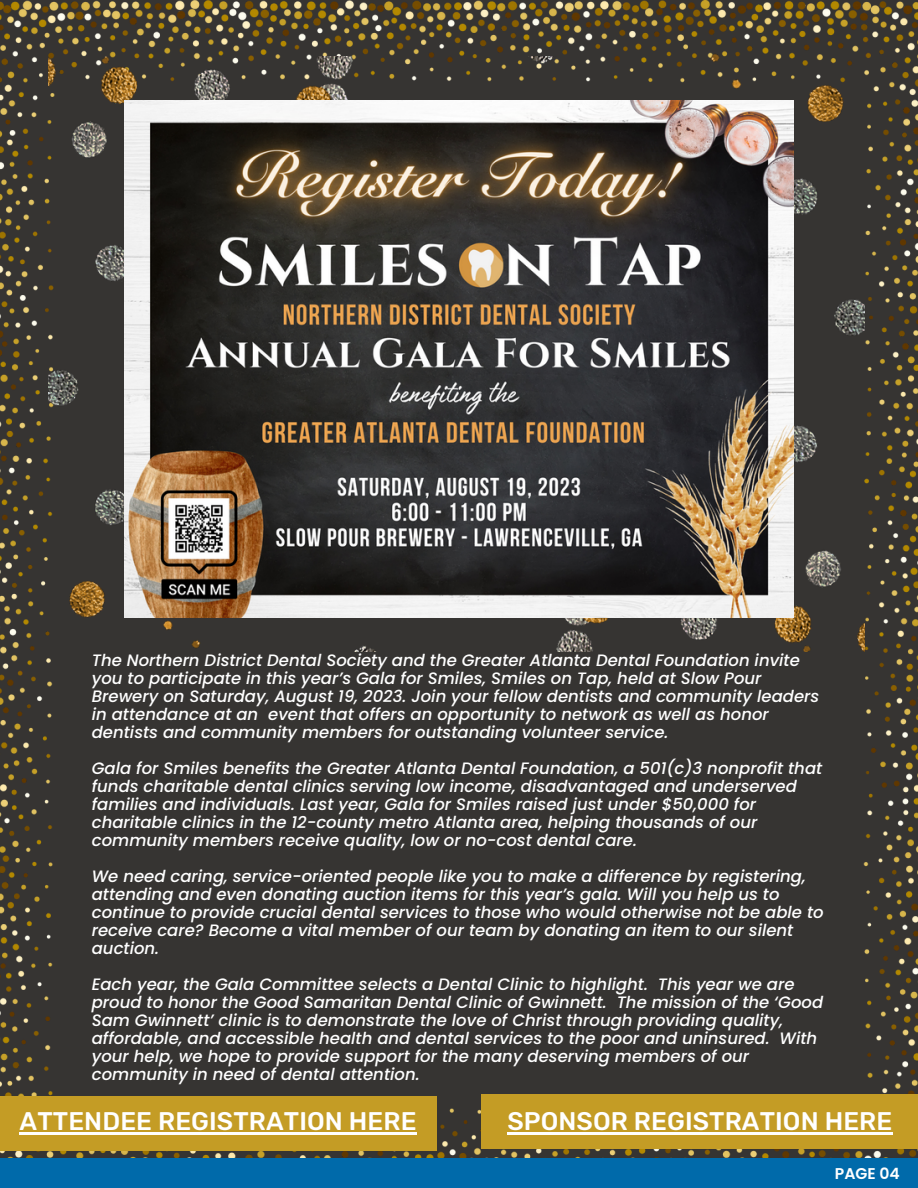
<style>
.page{position:relative;width:918px;height:1188px;background:#fff}
.page>*{position:absolute;margin:0;border:0;box-sizing:border-box;transform-origin:0 0}
.t1{font:500 25.35px "Rubik";letter-spacing:.005em;color:#fff}
.t2{font:italic 500 16.5px/18px "Poppins";color:#fff}
.t3{font:600 15.6px "Poppins";color:#fff}
</style>
<div class="page">
<img style="left:0;top:0;width:918px;height:1158px">
<img style="left:131px;top:53px;width:734px;height:599px">
<img style="left:48px;top:57px;width:725px;height:591px">
<img style="left:124px;top:100px;width:670px;height:518px">
<div style="left:0;top:1096px;width:436px;height:54px;background:#c49c25"></div>
<hr style="left:20px;top:1132px;width:397px;height:3px;background:#fff">
<div style="left:482px;top:1094px;width:436px;height:54px;background:#c49c25"></div>
<hr style="left:507px;top:1132px;width:386px;height:3px;background:#fff">
<div style="left:0;top:1158px;width:918px;height:30px;background:#006aaa"></div>
<p class="t2" style="left:92px;top:651px;width:729px">The Northern District Dental Society and the Greater Atlanta Dental Foundation invite you to participate in this year’s Gala for Smiles, Smiles on Tap, held at Slow Pour Brewery on Saturday, August 19, 2023. Join your fellow dentists and community leaders in attendance at an event that offers an opportunity to network as well as honor dentists and community members for outstanding volunteer service.</p>
<p class="t2" style="left:92px;top:759px;width:732px">Gala for Smiles benefits the Greater Atlanta Dental Foundation, a 501(c)3 nonprofit that funds charitable dental clinics serving low income, disadvantaged and underserved families and individuals. Last year, Gala for Smiles raised just under $50,000 for charitable clinics in the 12-county metro Atlanta area, helping thousands of our community members receive quality, low or no-cost dental care.</p>
<p class="t2" style="left:92px;top:867px;width:733px">We need caring, service-oriented people like you to make a difference by registering, attending and even donating auction items for this year’s gala. Will you help us to continue to provide crucial dental services to those who would otherwise not be able to receive care? Become a vital member of our team by donating an item to our silent auction.</p>
<p class="t2" style="left:92px;top:975px;width:733px">Each year, the Gala Committee selects a Dental Clinic to highlight. This year we are proud to honor the Good Samaritan Dental Clinic of Gwinnett. The mission of the ‘Good Sam Gwinnett’ clinic is to demonstrate the love of Christ through providing quality, affordable, and accessible health and dental services to the poor and uninsured. With your help, we hope to provide support for the many deserving members of our community in need of dental attention.</p>
<p class="t1" style="left:20px;top:1106px;width:398px">ATTENDEE REGISTRATION HERE</p>
<p class="t1" style="left:507px;top:1106px;width:386px">SPONSOR REGISTRATION HERE</p>
<p class="t3" style="left:835px;top:1163px;width:66px">PAGE 04</p>
</div>
